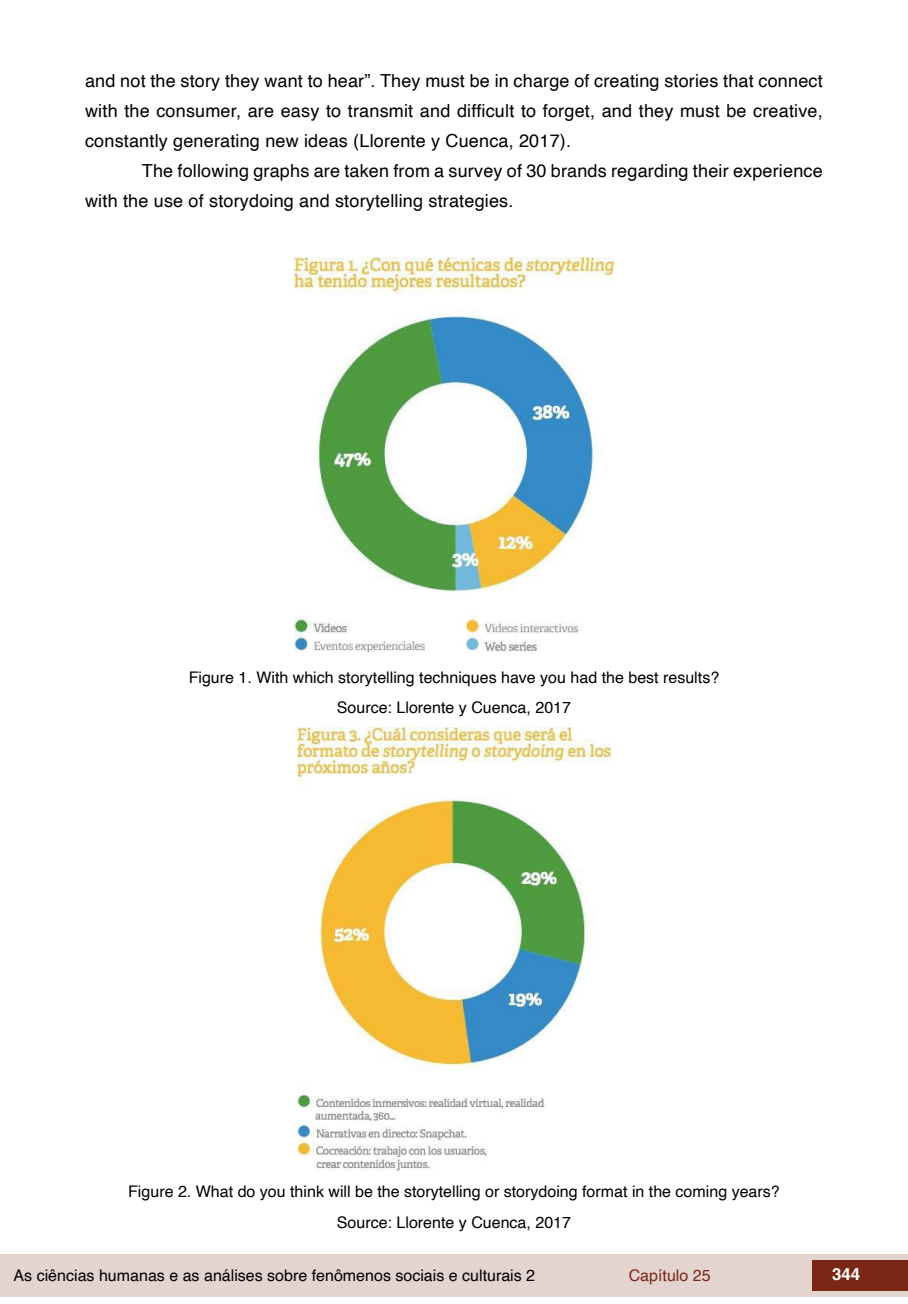
<style>
.page{position:relative;width:908px;height:1304px;background:#fff}
.page>*{position:absolute;margin:0;border:0;box-sizing:border-box;transform-origin:0 0}
.t1{font:18px/30px "Helvetica";letter-spacing:.01em;color:#000;text-align:justify}
.t2{font:700 16.8px "Helvetica";color:#fff}
.t3{font:16px/30.6px "Helvetica";color:#000;text-align:center}
.t4{font:16px "Helvetica";color:#7a2616}
</style>
<div class="page">
<div style="left:0;top:1254px;width:906px;height:43px;background:#e4d4d0"></div>
<div style="left:812px;top:1261px;width:95px;height:30px;background:#7a2616"></div>
<img style="left:294px;top:257px;width:319px;height:395px">
<img style="left:297px;top:728px;width:313px;height:442px">
<p class="t1" style="left:85px;top:66px;width:738px">and not the story they want to hear”. They must be in charge of creating stories that connect with the consumer, are easy to transmit and difficult to forget, and they must be creative, constantly generating new ideas (Llorente y Cuenca, 2017).</p>
<p class="t1" style="left:85px;top:156px;width:738px;text-indent:57px">The following graphs are taken from a survey of 30 brands regarding their experience with the use of storydoing and storytelling strategies.</p>
<p class="t3" style="left:189px;top:662px;width:532px">Figure 1. With which storytelling techniques have you had the best results?<br>Source: Llorente y Cuenca, 2017</p>
<p class="t3" style="left:128px;top:1177px;width:652px">Figure 2. What do you think will be the storytelling or storydoing format in the coming years?<br>Source: Llorente y Cuenca, 2017</p>
<p class="t3" style="left:14px;top:1260px;width:523px">As ciências humanas e as análises sobre fenômenos sociais e culturais 2</p>
<p class="t4" style="left:628px;top:1263px;width:83px">Capítulo 25</p>
<p class="t2" style="left:831px;top:1264px;width:30px">344</p>
</div>
